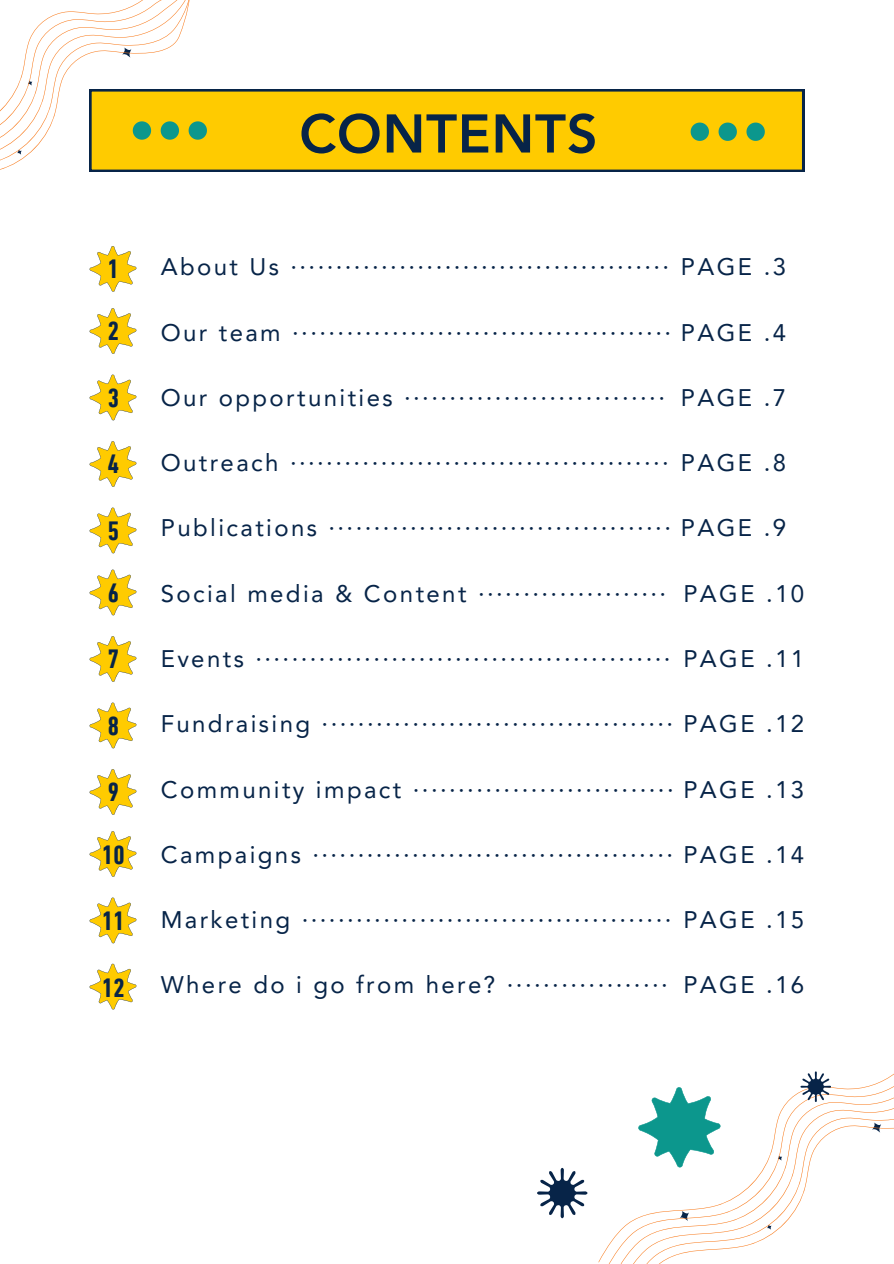
<style>
.page{position:relative;width:894px;height:1264px;background:#fff}
.page>*{position:absolute;margin:0;border:0;box-sizing:border-box;transform-origin:0 0}
.t1{font:800 53.85px "Avenir LT Pro";letter-spacing:.015em;color:#072448}
.t2{font:700 condensed 27px "DIN Next LT Pro";color:#072448}
.t3{font:24px "Avenir LT Pro";letter-spacing:.1em;color:#072448}
</style>
<div class="page">
<div style="left:207px;top:89px;width:597px;height:82px;background:#ffcb00"></div>
<svg style="left:0;top:0;width:207px;height:172px"></svg>
<svg style="left:690px;top:123px;width:18px;height:17px"></svg>
<svg style="left:718px;top:123px;width:18px;height:17px"></svg>
<svg style="left:746px;top:123px;width:18px;height:17px"></svg>
<svg style="left:598px;top:1074px;width:295px;height:188px"></svg>
<svg style="left:637px;top:1086px;width:83px;height:81px"></svg>
<svg style="left:537px;top:1167px;width:50px;height:51px"></svg>
<svg style="left:800px;top:1071px;width:30px;height:30px"></svg>
<svg style="left:89px;top:246px;width:48px;height:46px"></svg>
<svg style="left:89px;top:308px;width:48px;height:46px"></svg>
<svg style="left:89px;top:374px;width:48px;height:46px"></svg>
<svg style="left:89px;top:441px;width:48px;height:46px"></svg>
<svg style="left:89px;top:507px;width:48px;height:46px"></svg>
<svg style="left:89px;top:569px;width:48px;height:46px"></svg>
<svg style="left:89px;top:636px;width:48px;height:46px"></svg>
<svg style="left:89px;top:702px;width:48px;height:46px"></svg>
<svg style="left:89px;top:769px;width:48px;height:46px"></svg>
<svg style="left:89px;top:831px;width:48px;height:46px"></svg>
<svg style="left:89px;top:897px;width:48px;height:46px"></svg>
<svg style="left:89px;top:963px;width:48px;height:46px"></svg>
<p class="t1" style="left:299px;top:112px;width:300px">CONTENTS</p>
<p class="t2" style="left:108px;top:258px;width:13px">1</p>
<p class="t3" style="left:161px;top:257px;width:510px">About Us ··········································</p>
<p class="t3" style="left:680px;top:257px;width:107px">PAGE .3</p>
<p class="t2" style="left:108px;top:320px;width:13px">2</p>
<h1 class="t3" style="left:161px;top:322px;width:626px">Our team ·········································· PAGE .4</h1>
<p class="t2" style="left:108px;top:386px;width:13px">3</p>
<p class="t3" style="left:161px;top:388px;width:505px">Our opportunities ·····························</p>
<p class="t3" style="left:680px;top:388px;width:107px">PAGE .7</p>
<p class="t2" style="left:108px;top:453px;width:13px">4</p>
<p class="t3" style="left:161px;top:453px;width:509px">Outreach ··········································</p>
<p class="t3" style="left:680px;top:453px;width:107px">PAGE .8</p>
<p class="t2" style="left:108px;top:519px;width:13px">5</p>
<p class="t3" style="left:161px;top:518px;width:626px">Publications ······································ PAGE .9</p>
<p class="t2" style="left:108px;top:581px;width:13px">6</p>
<p class="t3" style="left:161px;top:583px;width:507px">Social media &amp; Content ·····················</p>
<p class="t3" style="left:683px;top:583px;width:122px">PAGE .10</p>
<p class="t2" style="left:108px;top:648px;width:13px">7</p>
<p class="t3" style="left:161px;top:649px;width:511px">Events ··············································</p>
<p class="t3" style="left:683px;top:649px;width:122px">PAGE .11</p>
<p class="t2" style="left:108px;top:714px;width:13px">8</p>
<p class="t3" style="left:161px;top:714px;width:645px">Fundraising ······································· PAGE .12</p>
<p class="t2" style="left:108px;top:781px;width:13px">9</p>
<p class="t3" style="left:161px;top:779px;width:645px">Community impact ····························· PAGE .13</p>
<p class="t2" style="left:102px;top:843px;width:24px">10</p>
<p class="t3" style="left:161px;top:844px;width:645px">Campaigns ········································ PAGE .14</p>
<p class="t2" style="left:102px;top:909px;width:24px">11</p>
<p class="t3" style="left:161px;top:910px;width:512px">Marketing ·········································</p>
<p class="t3" style="left:683px;top:910px;width:122px">PAGE .15</p>
<p class="t2" style="left:102px;top:976px;width:24px">12</p>
<p class="t3" style="left:161px;top:975px;width:508px">Where do i go from here? ··················</p>
<p class="t3" style="left:683px;top:975px;width:122px">PAGE .16</p>
</div>
